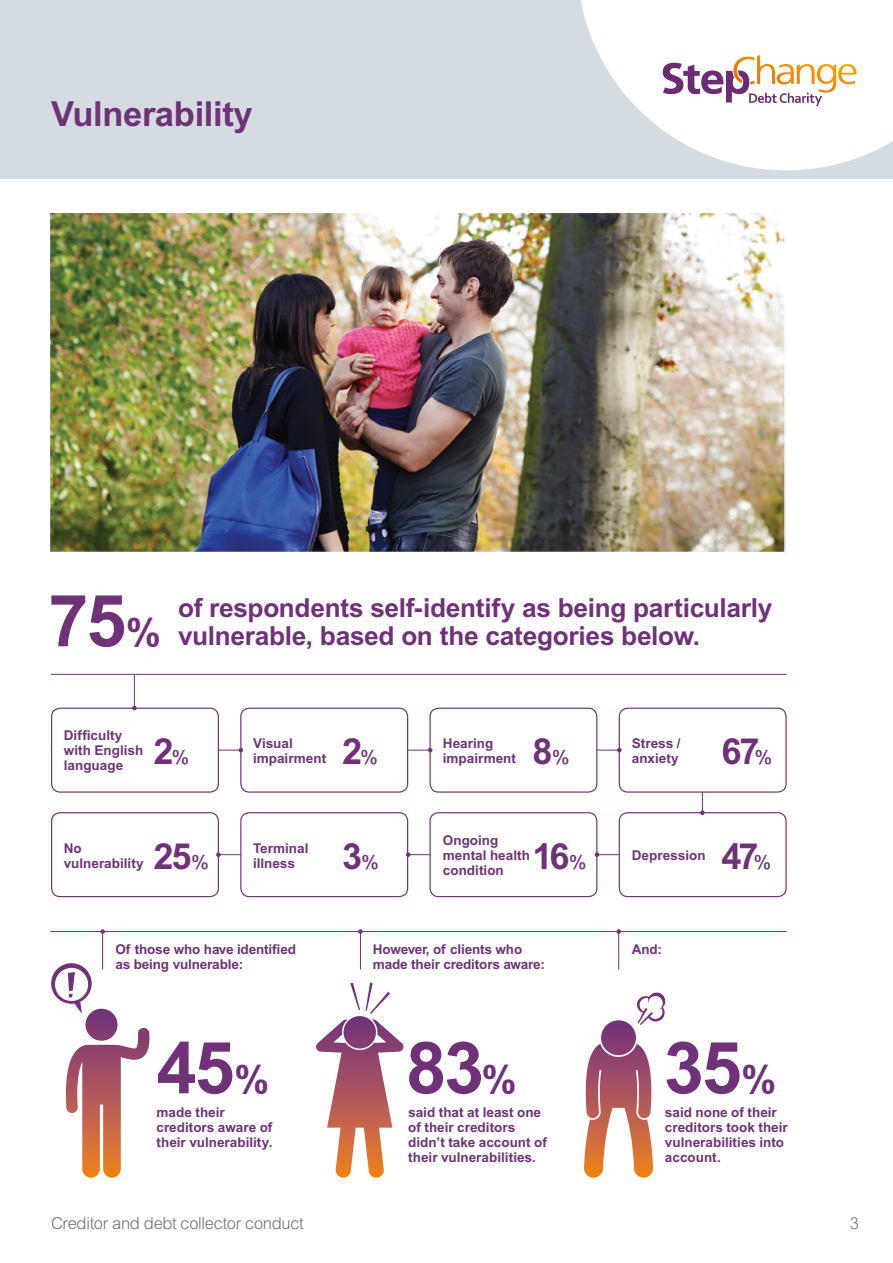
<style>
.page{position:relative;width:893px;height:1263px;background:#fff}
.page>*{position:absolute;margin:0;border:0;box-sizing:border-box;transform-origin:0 0}
.t1{font:700 72px "Arial";letter-spacing:-.03em;color:#6f3278}
.t2{font:700 36px "Arial";letter-spacing:-.065em;color:#6f3278}
.t3{font:700 34.5px "Arial";color:#6f3278}
.t4{font:700 26.25px/28.5px "Arial";letter-spacing:-.015em;color:#6f3278}
.t5{font:300 16.5px "Arial";letter-spacing:-.02em;color:#706f6f}
.t6{font:700 13.5px/15px "Arial";color:#6f3278}
.s1{font-size:39px}
.s2{font-weight:500;font-size:19.5px}
</style>
<div class="page">
<div style="left:0;top:0;width:893px;height:179px;background:#d4dce1"></div>
<hr style="left:219px;top:750px;width:400px;height:1px;background:#6f3278">
<div style="left:619px;top:708px;width:168px;height:85px;border:1px solid #6f3278;border-radius:9px"></div>
<div style="left:241px;top:708px;width:167px;height:84px;background:#fff;border-radius:9px"></div>
<div style="left:240px;top:708px;width:168px;height:85px;border:1px solid #6f3278;border-radius:9px"></div>
<div style="left:51px;top:812px;width:168px;height:85px;border:1px solid #6f3278;border-radius:9px"></div>
<hr style="left:219px;top:854px;width:400px;height:1px;background:#6f3278">
<div style="left:430px;top:813px;width:167px;height:83px;background:#fff;border-radius:9px"></div>
<div style="left:429px;top:812px;width:168px;height:85px;border:1px solid #6f3278;border-radius:9px"></div>
<div style="left:51px;top:708px;width:168px;height:85px;border:1px solid #6f3278;border-radius:9px"></div>
<div style="left:430px;top:708px;width:167px;height:84px;background:#fff;border-radius:9px"></div>
<div style="left:429px;top:708px;width:168px;height:85px;border:1px solid #6f3278;border-radius:9px"></div>
<svg style="left:428px;top:748px;width:4px;height:4px"></svg>
<svg style="left:239px;top:748px;width:4px;height:4px"></svg>
<svg style="left:132px;top:706px;width:5px;height:4px"></svg>
<div style="left:619px;top:812px;width:168px;height:85px;border:1px solid #6f3278;border-radius:9px"></div>
<div style="left:241px;top:813px;width:167px;height:83px;background:#fff;border-radius:9px"></div>
<div style="left:240px;top:812px;width:168px;height:85px;border:1px solid #6f3278;border-radius:9px"></div>
<hr style="left:134px;top:674px;width:1px;height:33px;background:#6f3278">
<hr style="left:51px;top:674px;width:736px;height:1px;background:#6f3278">
<svg style="left:406px;top:852px;width:4px;height:5px"></svg>
<svg style="left:216px;top:852px;width:5px;height:5px"></svg>
<hr style="left:50px;top:931px;width:737px;height:1px;background:#6f3278">
<hr style="left:618px;top:931px;width:1px;height:38px;background:#6f3278">
<hr style="left:360px;top:931px;width:1px;height:38px;background:#6f3278">
<hr style="left:102px;top:931px;width:1px;height:38px;background:#6f3278">
<svg style="left:101px;top:929px;width:4px;height:5px"></svg>
<svg style="left:358px;top:929px;width:5px;height:5px"></svg>
<svg style="left:617px;top:929px;width:4px;height:5px"></svg>
<svg style="left:617px;top:748px;width:4px;height:4px"></svg>
<svg style="left:700px;top:792px;width:4px;height:23px"></svg>
<img style="left:52px;top:215px;width:731px;height:335px">
<div style="left:49px;top:212px;width:737px;height:341px;border:2px solid #fff"></div>
<svg style="left:51px;top:960px;width:98px;height:218px"></svg>
<svg style="left:316px;top:982px;width:88px;height:196px"></svg>
<svg style="left:584px;top:992px;width:82px;height:186px"></svg>
<svg style="left:595px;top:852px;width:4px;height:5px"></svg>
<svg style="left:581px;top:0;width:312px;height:170px;fill:#fff"></svg>
<div style="left:656px;top:34px;width:205px;height:73px;background:#fff"></div>
<svg style="left:663px;top:55px;width:194px;height:51px"></svg>
<h3 class="t3" style="left:51px;top:93px;width:203px">Vulnerability</h3>
<h1 class="t1" style="left:48px;top:579px;width:114px">75<span class="s1">%</span></h1>
<h3 class="t4" style="left:178px;top:593px;width:596px">of respondents self-identify as being particularly vulnerable, based on the categories below.</h3>
<p class="t6" style="left:64px;top:728px;width:81px">Difficulty with English language</p>
<p class="t6" style="left:253px;top:735px;width:75px">Visual impairment</p>
<p class="t6" style="left:443px;top:735px;width:52px">Hearing</p>
<h2 class="t2" style="left:153px;top:730px;width:37px">2<span class="s2">%</span></h2>
<h2 class="t2" style="left:342px;top:730px;width:37px">2<span class="s2">%</span></h2>
<p class="t6" style="left:443px;top:750px;width:75px">impairment</p>
<p class="t6" style="left:632px;top:735px;width:50px">Stress / anxiety</p>
<h2 class="t2" style="left:532px;top:730px;width:38px">8<span class="s2">%</span></h2>
<h2 class="t2" style="left:721px;top:730px;width:52px">67<span class="s2">%</span></h2>
<p class="t6" style="left:64px;top:840px;width:81px">No vulnerability</p>
<p class="t6" style="left:253px;top:840px;width:57px">Terminal illness</p>
<p class="t6" style="left:443px;top:832px;width:89px">Ongoing mental health</p>
<h2 class="t2" style="left:153px;top:835px;width:57px">25<span class="s2">%</span></h2>
<h2 class="t2" style="left:342px;top:835px;width:38px">3<span class="s2">%</span></h2>
<h2 class="t2" style="left:532px;top:835px;width:56px">16<span class="s2">%</span></h2>
<h2 class="t2" style="left:721px;top:835px;width:51px">47<span class="s2">%</span></h2>
<p class="t6" style="left:632px;top:847px;width:75px">Depression</p>
<p class="t6" style="left:443px;top:862px;width:63px">condition</p>
<p class="t6" style="left:115px;top:941px;width:182px">Of those who have identified as being vulnerable:</p>
<p class="t6" style="left:373px;top:941px;width:174px">However, of clients who made their creditors aware:</p>
<p class="t6" style="left:632px;top:941px;width:32px">And:</p>
<h1 class="t1" style="left:156px;top:1026px;width:114px">45<span class="s1">%</span></h1>
<h1 class="t1" style="left:406px;top:1026px;width:112px">83<span class="s1">%</span></h1>
<h1 class="t1" style="left:664px;top:1026px;width:114px">35<span class="s1">%</span></h1>
<p class="t6" style="left:156px;top:1105px;width:117px">made their creditors aware of their vulnerability.</p>
<p class="t6" style="left:408px;top:1105px;width:140px">said that at least one of their creditors didn’t take account of their vulnerabilities.</p>
<p class="t6" style="left:665px;top:1105px;width:125px">said none of their creditors took their vulnerabilities into account.</p>
<p class="t5" style="left:51px;top:1214px;width:254px">Creditor and debt collector conduct</p>
<p class="t5" style="left:850px;top:1214px;width:11px">3</p>
</div>
